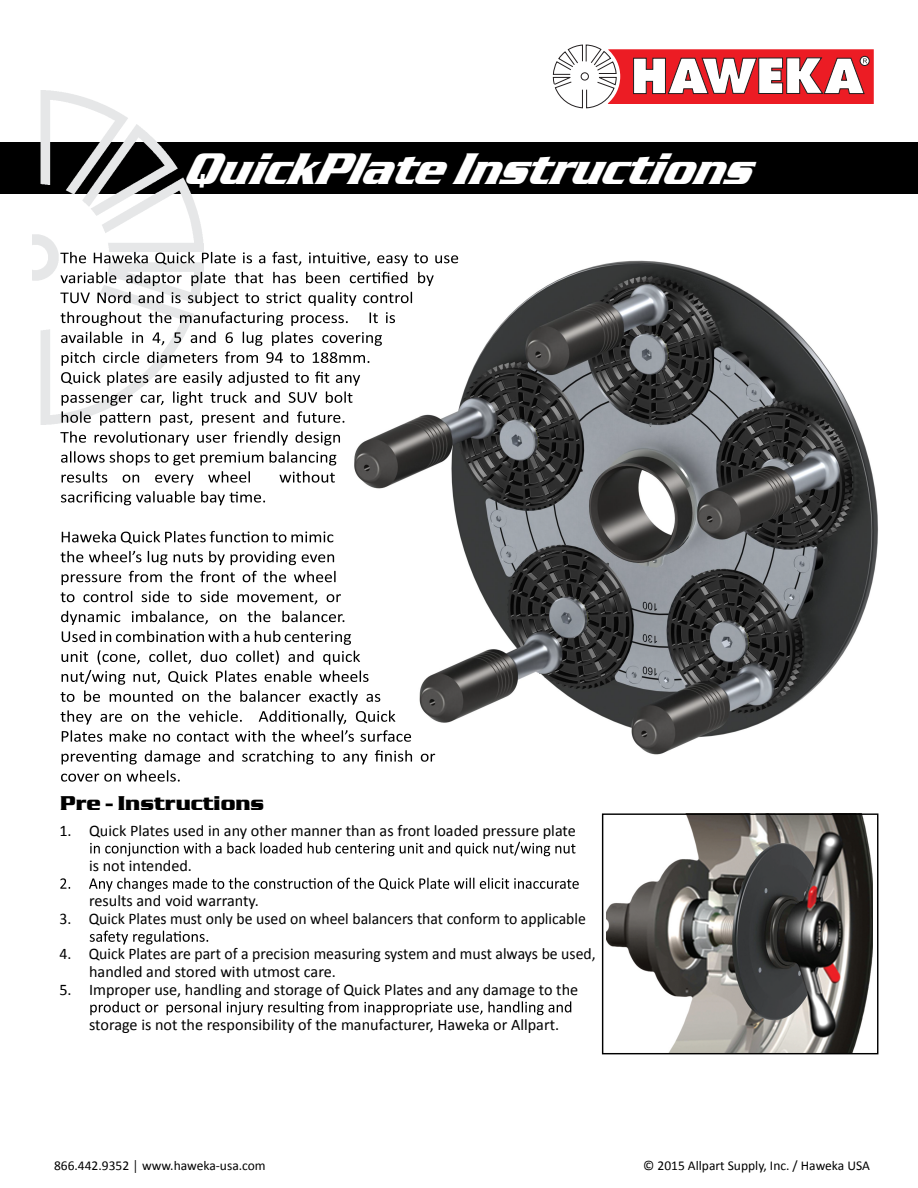
<style>
.page{position:relative;width:918px;height:1188px;background:#fff}
.page>*{position:absolute;margin:0;border:0;box-sizing:border-box;transform-origin:0 0}
.t1{font:italic 700 45.6px "Serpentine D";color:#fff;scale:.91 1}
.t2{font:700 20.55px "Serpentine D";color:#000}
.t3{font:16.2px/35.2px "Calibri";color:#000}
.t4{font:13.5px "Calibri";color:#000}
</style>
<div class="page">
<img style="left:354px;top:258px;width:524px;height:497px">
<div style="left:1px;top:142px;width:917px;height:52px;background:#000"></div>
<img style="left:33px;top:90px;width:170px;height:334px">
<svg style="left:90px;top:842px;width:485px;height:14px"></svg>
<svg style="left:60px;top:878px;width:519px;height:14px"></svg>
<svg style="left:90px;top:931px;width:118px;height:14px"></svg>
<svg style="left:90px;top:1001px;width:481px;height:14px"></svg>
<svg style="left:61px;top:750px;width:374px;height:32px"></svg>
<svg style="left:61px;top:631px;width:350px;height:111px"></svg>
<svg style="left:61px;top:611px;width:283px;height:14px"></svg>
<svg style="left:61px;top:591px;width:280px;height:13px"></svg>
<svg style="left:62px;top:571px;width:274px;height:14px"></svg>
<svg style="left:61px;top:551px;width:273px;height:14px"></svg>
<svg style="left:62px;top:531px;width:271px;height:13px"></svg>
<svg style="left:61px;top:491px;width:204px;height:14px"></svg>
<svg style="left:62px;top:471px;width:273px;height:14px"></svg>
<svg style="left:60px;top:352px;width:309px;height:113px"></svg>
<svg style="left:61px;top:332px;width:321px;height:14px"></svg>
<svg style="left:61px;top:312px;width:334px;height:14px"></svg>
<svg style="left:60px;top:292px;width:352px;height:14px"></svg>
<svg style="left:61px;top:272px;width:373px;height:14px"></svg>
<svg style="left:60px;top:252px;width:398px;height:14px"></svg>
<img style="left:606px;top:815px;width:267px;height:237px">
<div style="left:602px;top:813px;width:276px;height:241px;border:1px solid #000"></div>
<svg style="left:553px;top:44px;width:321px;height:65px"></svg>
<h1 class="t1" style="left:185px;top:143px;width:638px">QuickPlate Instructions</h1>
<p class="t2" style="left:60px;top:791px;width:205px">Pre - Instructions</p>
<p class="t3" style="left:89px;top:813px;width:488px;text-indent:-30px">1. Quick Plates used in any other manner than as front loaded pressure plate is not intended.<br>results and void warranty.</p>
<p class="t3" style="left:59px;top:901px;width:528px">3. Quick Plates must only be used on wheel balancers that conform to applicable</p>
<p class="t3" style="left:89px;top:945px;width:508px;line-height:17.7px;text-indent:-30px">4. Quick Plates are part of a precision measuring system and must always be used, handled and stored with utmost care.</p>
<p class="t3" style="left:89px;top:972px;width:491px;text-indent:-30px">5. Improper use, handling and storage of Quick Plates and any damage to the storage is not the responsibility of the manufacturer, Haweka or Allpart.</p>
<p class="t4" style="left:54px;top:1157px;width:213px">866.442.9352 │ www.haweka-usa.com</p>
<p class="t4" style="left:643px;top:1157px;width:228px">© 2015 Allpart Supply, Inc. / Haweka USA</p>
</div>
